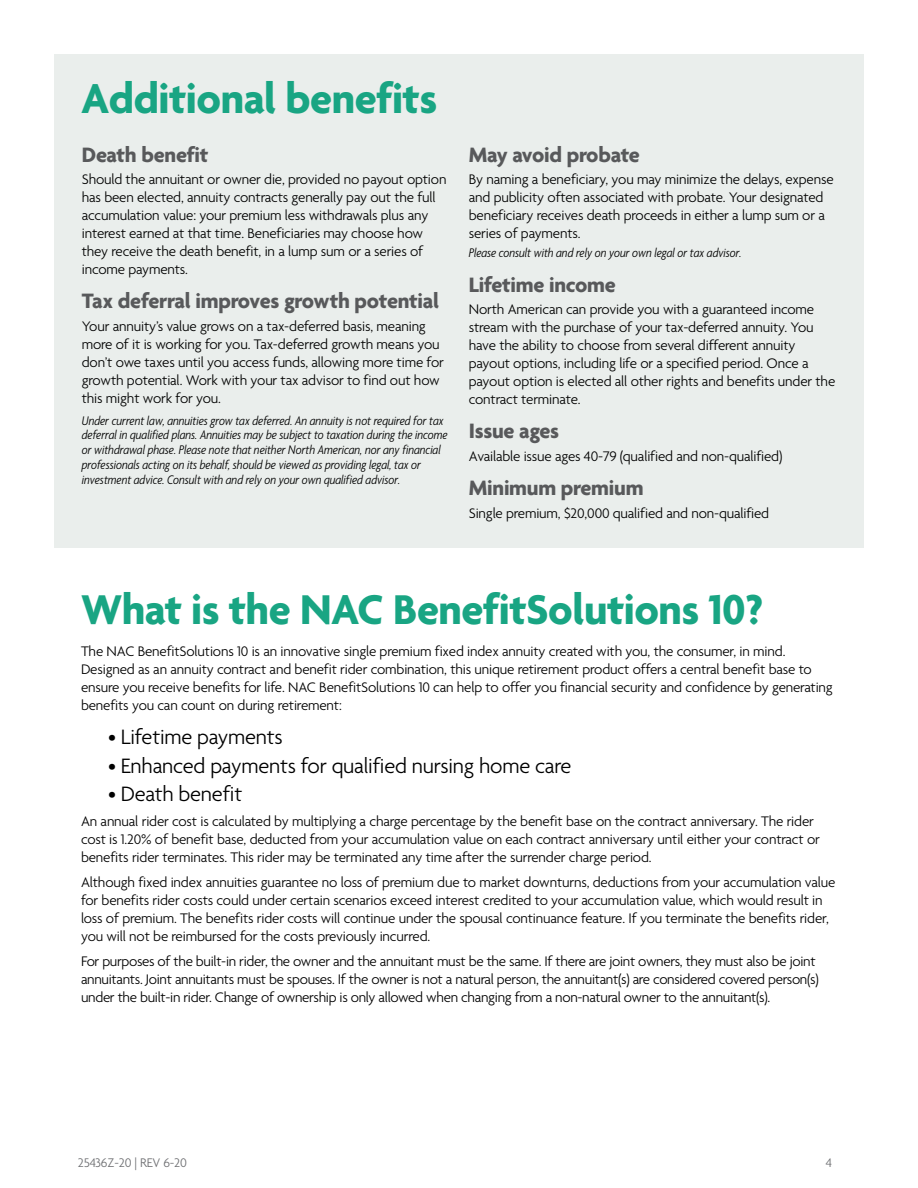
<style>
.page{position:relative;width:918px;height:1188px;background:#fff}
.page>*{position:absolute;margin:0;border:0;box-sizing:border-box;transform-origin:0 0}
.t1{font:700 45px "Agenda";letter-spacing:-.01em;color:#19a583}
.t2{font:700 22.5px "Agenda";letter-spacing:-.01em;color:#58595b}
.t3{font:300 22.5px "Agenda";letter-spacing:-.01em;color:#000}
.t4{font:300 15px/18px "Agenda";letter-spacing:-.01em;color:#000}
.t5{font:italic 300 condensed 13.5px/15px "Agenda";color:#000}
.t6{font:300 13.5px "Agenda";letter-spacing:-.01em;color:#6d6e71}
</style>
<div class="page">
<div style="left:54px;top:54px;width:810px;height:494px;background:#eaeeec"></div>
<h1 class="t1" style="left:81px;top:75px;width:358px">Additional benefits</h1>
<h2 class="t2" style="left:82px;top:142px;width:128px">Death benefit</h2>
<p class="t4" style="left:82px;top:171px;width:366px">Should the annuitant or owner die, provided no payout option has been elected, annuity contracts generally pay out the full accumulation value: your premium less withdrawals plus any interest earned at that time. Beneficiaries may choose how they receive the death benefit, in a lump sum or a series of income payments.</p>
<h2 class="t2" style="left:82px;top:289px;width:359px">Tax deferral improves growth potential</h2>
<p class="t4" style="left:82px;top:318px;width:364px">Your annuity’s value grows on a tax-deferred basis, meaning more of it is working for you. Tax-deferred growth means you don’t owe taxes until you access funds, allowing more time for growth potential. Work with your tax advisor to find out how this might work for you.</p>
<p class="t5" style="left:82px;top:412px;width:367px">Under current law, annuities grow tax deferred. An annuity is not required for tax deferral in qualified plans. Annuities may be subject to taxation during the income or withdrawal phase. Please note that neither North American, nor any financial professionals acting on its behalf, should be viewed as providing legal, tax or investment advice. Consult with and rely on your own qualified advisor.</p>
<h2 class="t2" style="left:469px;top:142px;width:173px">May avoid probate</h2>
<p class="t4" style="left:469px;top:171px;width:366px">By naming a beneficiary, you may minimize the delays, expense and publicity often associated with probate. Your designated beneficiary receives death proceeds in either a lump sum or a series of payments.</p>
<p class="t5" style="left:469px;top:245px;width:274px">Please consult with and rely on your own legal or tax advisor.</p>
<h2 class="t2" style="left:469px;top:272px;width:149px">Lifetime income</h2>
<p class="t4" style="left:469px;top:301px;width:368px">North American can provide you with a guaranteed income stream with the purchase of your tax-deferred annuity. You have the ability to choose from several different annuity payout options, including life or a specified period. Once a payout option is elected all other rights and benefits under the contract terminate.</p>
<h2 class="t2" style="left:469px;top:419px;width:92px">Issue ages</h2>
<p class="t4" style="left:469px;top:448px;width:315px">Available issue ages 40-79 (qualified and non-qualified)</p>
<h2 class="t2" style="left:469px;top:476px;width:176px">Minimum premium</h2>
<p class="t4" style="left:469px;top:505px;width:302px">Single premium, $20,000 qualified and non-qualified</p>
<h1 class="t1" style="left:81px;top:585px;width:684px">What is the NAC BenefitSolutions 10?</h1>
<p class="t4" style="left:81px;top:643px;width:753px">The NAC BenefitSolutions 10 is an innovative single premium fixed index annuity created with you, the consumer, in mind.<br>Designed as an annuity contract and benefit rider combination, this unique retirement product offers a central benefit base to ensure you receive benefits for life. NAC BenefitSolutions 10 can help to offer you financial security and confidence by generating benefits you can count on during retirement:</p>
<h2 class="t3" style="left:108px;top:725px;width:176px">• Lifetime payments</h2>
<h2 class="t3" style="left:108px;top:753px;width:465px">• Enhanced payments for qualified nursing home care</h2>
<h2 class="t3" style="left:108px;top:782px;width:136px">• Death benefit</h2>
<p class="t4" style="left:81px;top:813px;width:740px">An annual rider cost is calculated by multiplying a charge percentage by the benefit base on the contract anniversary. The rider cost is 1.20% of benefit base, deducted from your accumulation value on each contract anniversary until either your contract or benefits rider terminates. This rider may be terminated any time after the surrender charge period.</p>
<p class="t4" style="left:81px;top:874px;width:756px">Although fixed index annuities guarantee no loss of premium due to market downturns, deductions from your accumulation value for benefits rider costs could under certain scenarios exceed interest credited to your accumulation value, which would result in loss of premium. The benefits rider costs will continue under the spousal continuance feature. If you terminate the benefits rider, you will not be reimbursed for the costs previously incurred.</p>
<p class="t4" style="left:81px;top:953px;width:739px">For purposes of the built-in rider, the owner and the annuitant must be the same. If there are joint owners, they must also be joint annuitants. Joint annuitants must be spouses. If the owner is not a natural person, the annuitant(s) are considered covered person(s) under the built-in rider. Change of ownership is only allowed when changing from a non-natural owner to the annuitant(s).</p>
<p class="t6" style="left:78px;top:1155px;width:111px">25436Z-20 | REV 6-20</p>
<p class="t6" style="left:826px;top:1155px;width:8px">4</p>
</div>
